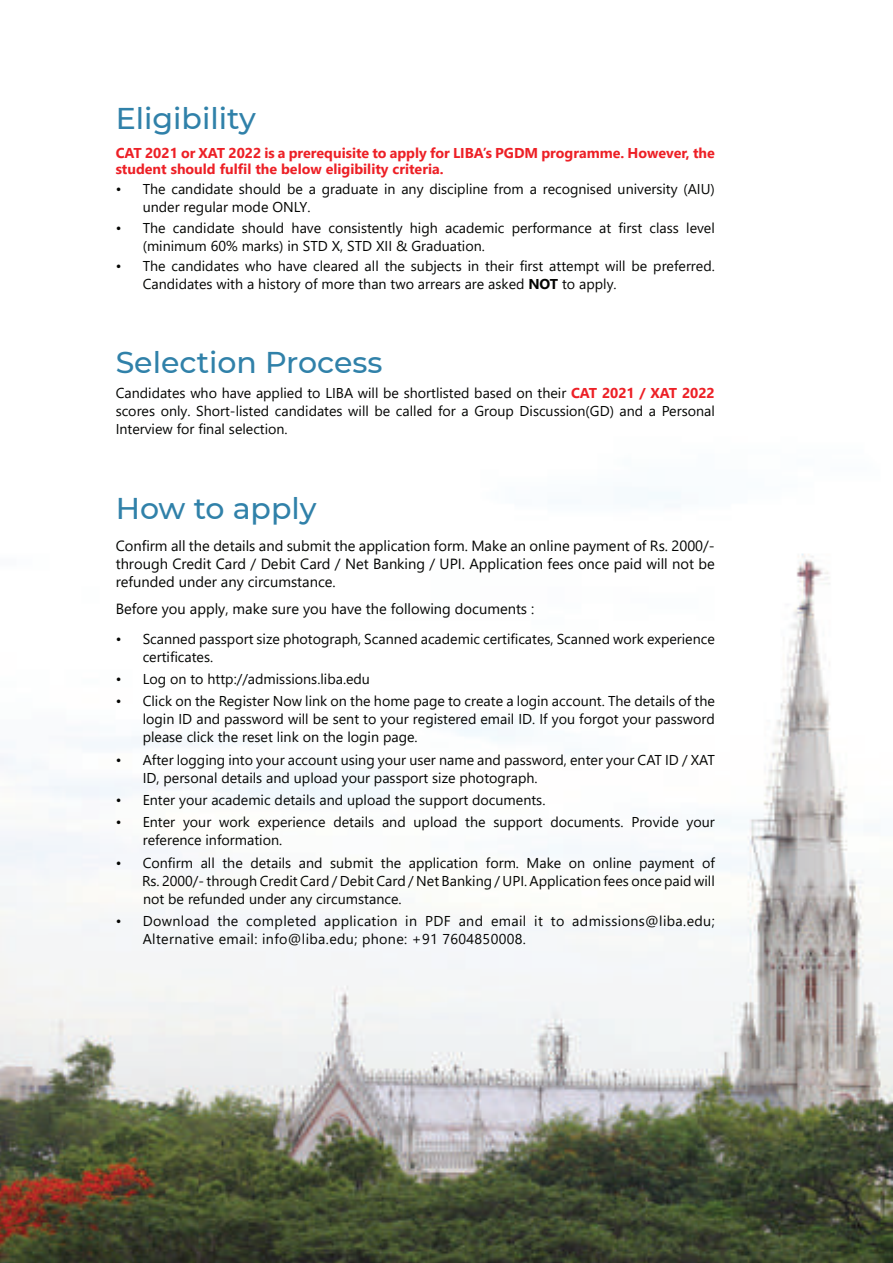
<style>
.page{position:relative;width:893px;height:1263px;background:#fff}
.page>*{position:absolute;margin:0;border:0;box-sizing:border-box;transform-origin:0 0}
.t1{font:500 30px "Montserrat";color:#3081a9}
.t2{font:14.7px/18px "Segoe UI";color:#040503;text-align:justify}
.t3{font:14.25px/18px "Segoe UI";color:#040503}
.t4{font:14.25px/18px "Segoe UI";letter-spacing:.025em;color:#040503}
.t5{font:700 14.25px/16.5px "Segoe UI";color:#ed2026}
.s1{font-weight:700}
.s2{font-weight:700;color:#ed2026}
</style>
<div class="page">
<img style="left:0;top:490px;width:892px;height:773px">
<h1 class="t1" style="left:116px;top:97px;width:142px">Eligibility</h1>
<p class="t5" style="left:116px;top:143px;width:601px">CAT 2021 or XAT 2022 is a prerequisite to apply for LIBA’s PGDM programme. However, the student should fulfil the below eligibility criteria.</p>
<p class="t3" style="left:143px;top:179px;width:574px;text-indent:-27px">• The candidate should be a graduate in any discipline from a recognised university (AIU) under regular mode ONLY.</p>
<p class="t3" style="left:143px;top:217px;width:574px;text-indent:-27px">• The candidate should have consistently high academic performance at first class level (minimum 60% marks) in STD X, STD XII &amp; Graduation.</p>
<p class="t3" style="left:143px;top:255px;width:574px;text-indent:-27px">• The candidates who have cleared all the subjects in their first attempt will be preferred.<br>Candidates with a history of more than two arrears are asked <span class="s1">NOT</span> to apply.</p>
<h1 class="t1" style="left:116px;top:341px;width:268px">Selection Process</h1>
<p class="t3" style="left:116px;top:383px;width:601px;text-align:justify">Candidates who have applied to LIBA will be shortlisted based on their <span class="s2">CAT 2021 / XAT 2022 </span>scores only. Short-listed candidates will be called for a Group Discussion(GD) and a Personal Interview for final selection.</p>
<h1 class="t1" style="left:116px;top:487px;width:203px">How to apply</h1>
<p class="t2" style="left:116px;top:536px;width:601px">Confirm all the details and submit the application form. Make an online payment of Rs. 2000/- through Credit Card / Debit Card / Net Banking / UPI. Application fees once paid will not be refunded under any circumstance.</p>
<p class="t2" style="left:116px;top:598px;width:420px">Before you apply, make sure you have the following documents :</p>
<p class="t3" style="left:143px;top:628px;width:574px;text-indent:-27px">• Scanned passport size photograph, Scanned academic certificates, Scanned work experience certificates.</p>
<p class="t3" style="left:116px;top:669px;width:256px">• Log on to http://admissions.liba.edu</p>
<p class="t3" style="left:143px;top:691px;width:574px;text-align:justify;text-indent:-27px">• Click on the Register Now link on the home page to create a login account. The details of the login ID and password will be sent to your registered email ID. If you forgot your password please click the reset link on the login page.</p>
<p class="t3" style="left:143px;top:749px;width:574px;text-indent:-27px">• After logging into your account using your user name and password, enter your CAT ID / XAT<br>ID, personal details and upload your passport size photograph.</p>
<p class="t3" style="left:116px;top:790px;width:431px">• Enter your academic details and upload the support documents.</p>
<p class="t3" style="left:143px;top:812px;width:574px;text-indent:-27px">• Enter your work experience details and upload the support documents. Provide your reference information.</p>
<p class="t3" style="left:142px;top:852px;width:574px;text-align:justify;text-indent:-26px">• Confirm all the details and submit the application form. Make on online payment of Rs. 2000/- through Credit Card / Debit Card / Net Banking / UPI. Application fees once paid will not be refunded under any circumstance.</p>
<p class="t4" style="left:143px;top:911px;width:574px;text-indent:-27px">• Download the completed application in PDF and email it to admissions@liba.edu;<br>Alternative email: info@liba.edu; phone: +91 7604850008.</p>
</div>
